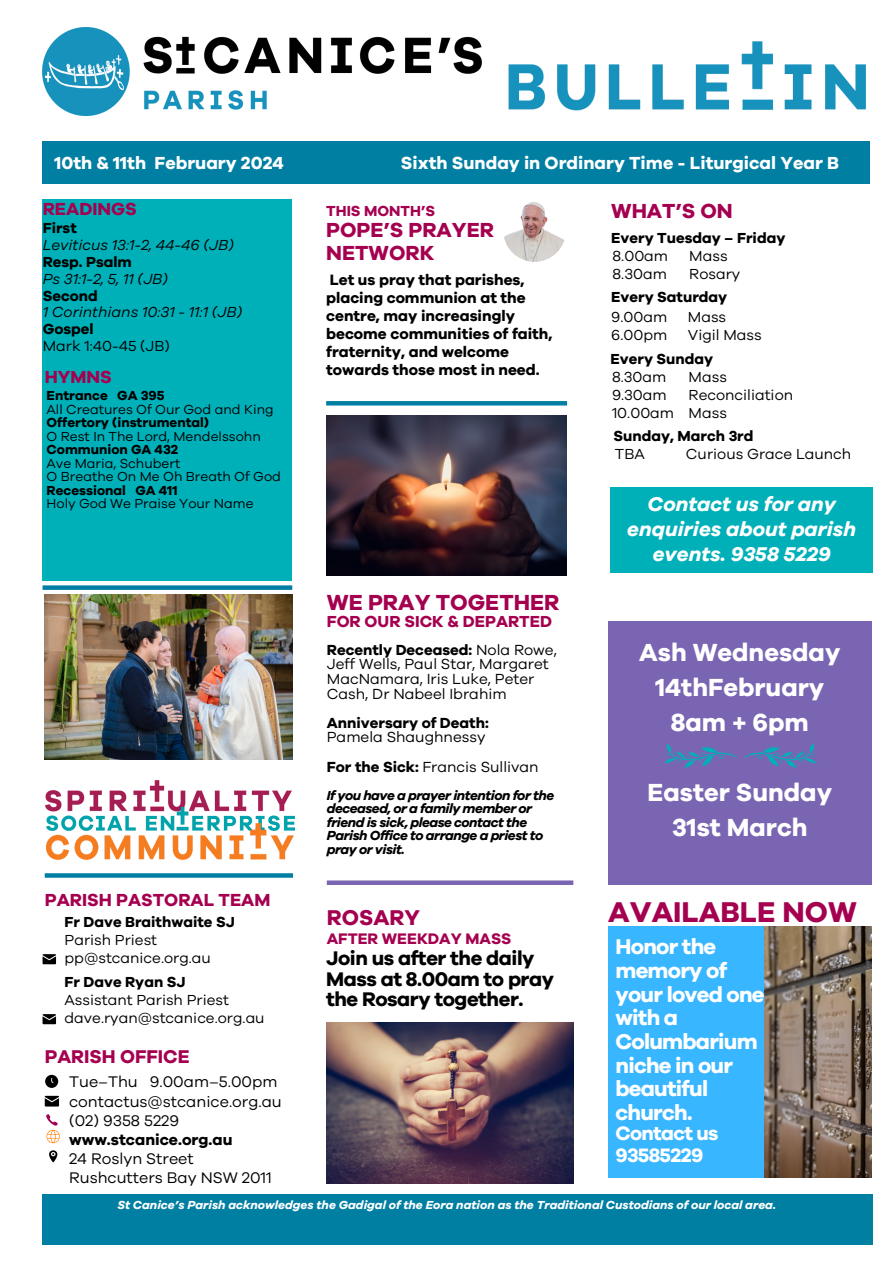
<style>
.page{position:relative;width:893px;height:1264px;background:#fff}
.page>*{position:absolute;margin:0;border:0;box-sizing:border-box;transform-origin:0 0}
.t1{font:700 29.55px "Galano Grotesque";color:#a50050}
.t2{font:700 25.5px/34.8px "Galano Grotesque";color:#fff;text-align:center}
.t3{font:700 22.5px "Galano Grotesque";color:#a50050}
.t4{font:700 22.05px/23.7px "Galano Grotesque";letter-spacing:-.035em;color:#fff}
.t5{font:700 22.05px "Galano Grotesque";color:#a50050}
.t6{font:700 21px/22.5px "Galano Grotesque";color:#a50050}
.t7{font:italic 700 20.55px/24.8px "Galano Grotesque";color:#fff;text-align:center}
.t8{font:700 20.25px/20.2px "Galano Grotesque";letter-spacing:-.02em;color:#000}
.t9{font:700 20.1px/21.3px "Galano Grotesque";letter-spacing:-.035em;color:#fff}
.t10{font:700 19.05px "Galano Grotesque";color:#a50050}
.t11{font:700 18px "Galano Grotesque";color:#fff}
.t12{font:700 18px "Galano Grotesque";color:#a50050}
.t13{font:700 16.5px "Galano Grotesque";color:#a50050}
.t14{font:15.9px "Galano Grotesque";color:#000}
.t15{font:700 15.9px "Galano Grotesque";color:#000}
.t16{font:700 15.75px "Galano Grotesque";color:#a50050}
.t17{font:700 15.45px/18px "Galano Grotesque";color:#000}
.t18{font:15px/14.7px "Galano Grotesque";color:#000}
.t19{font:700 15px "Galano Grotesque";color:#000}
.t20{font:italic 15px "Galano Grotesque";color:#000}
.t21{font:700 15px "Galano Grotesque";color:#a50050}
.t22{font:13.5px/13.5px "Galano Grotesque";color:#000}
.t23{font:italic 700 13.5px/13.5px "Galano Grotesque";letter-spacing:-.035em;color:#000}
.t24{font:700 13.5px "Galano Grotesque";color:#000}
.t25{font:italic 700 12px "Galano Grotesque";color:#fff}
.s1{font-weight:700}
</style>
<div class="page">
<img style="left:43px;top:27px;width:438px;height:88px">
<img style="left:508px;top:42px;width:357px;height:69px">
<div style="left:43px;top:1193px;width:829px;height:51px;background:#007fa3"></div>
<div style="left:43px;top:142px;width:826px;height:42px;background:#007fa3"></div>
<div style="left:43px;top:585px;width:249px;height:5px;background:#007fa3"></div>
<hr style="left:326px;top:401px;width:241px;height:4px;background:#007fa3">
<img style="left:327px;top:415px;width:239px;height:160px">
<svg style="left:45px;top:1095px;width:14px;height:11px"></svg>
<svg style="left:49px;top:1150px;width:8px;height:12px"></svg>
<svg style="left:46px;top:1114px;width:14px;height:28px"></svg>
<svg style="left:45px;top:1074px;width:13px;height:13px"></svg>
<svg style="left:43px;top:954px;width:13px;height:10px"></svg>
<svg style="left:43px;top:1014px;width:13px;height:10px"></svg>
<img style="left:45px;top:780px;width:250px;height:57px">
<img style="left:46px;top:807px;width:248px;height:24px">
<img style="left:46px;top:823px;width:247px;height:36px">
<div style="left:608px;top:621px;width:263px;height:264px;background:#7965b2"></div>
<img style="left:503px;top:199px;width:63px;height:63px;border-radius:50%">
<div style="left:327px;top:880px;width:246px;height:5px;background:#7965b2"></div>
<svg style="left:45px;top:873px;width:248px;height:4px"></svg>
<div style="left:608px;top:926px;width:263px;height:251px;background:#38b6ff"></div>
<img style="left:764px;top:926px;width:107px;height:251px">
<svg style="left:664px;top:744px;width:73px;height:23px"></svg>
<svg style="left:743px;top:744px;width:73px;height:23px"></svg>
<img style="left:45px;top:594px;width:247px;height:165px">
<div style="left:610px;top:487px;width:262px;height:86px;background:#00b0b9"></div>
<img style="left:326px;top:1022px;width:247px;height:161px">
<div style="left:43px;top:199px;width:249px;height:381px;background:#00b0b9"></div>
<p class="t11" style="left:54px;top:150px;width:231px">10th &amp; 11th February 2024</p>
<p class="t11" style="left:401px;top:150px;width:439px">Sixth Sunday in Ordinary Time - Liturgical Year B</p>
<p class="t12" style="left:43px;top:197px;width:95px">READINGS</p>
<p class="t19" style="left:43px;top:218px;width:36px">First</p>
<p class="t20" style="left:43px;top:235px;width:192px">Leviticus 13:1-2, 44-46 (JB)</p>
<p class="t19" style="left:43px;top:252px;width:91px">Resp. Psalm</p>
<p class="t20" style="left:43px;top:269px;width:127px">Ps 31:1-2, 5, 11 (JB)</p>
<p class="t19" style="left:43px;top:285px;width:56px">Second</p>
<p class="t20" style="left:43px;top:302px;width:201px">1 Corinthians 10:31 - 11:1 (JB)</p>
<p class="t19" style="left:43px;top:319px;width:52px">Gospel</p>
<p class="t18" style="left:43px;top:339px;width:129px">Mark 1:40-45 (JB)</p>
<p class="t24" style="left:47px;top:387px;width:119px">Entrance GA 395</p>
<p class="t22" style="left:47px;top:402px;width:228px">All Creatures Of Our God and King<br><span class="s1">Offertory (instrumental)</span></p>
<p class="t22" style="left:47px;top:429px;width:216px">O Rest In The Lord, Mendelssohn</p>
<p class="t24" style="left:47px;top:441px;width:133px">Communion GA 432</p>
<p class="t22" style="left:47px;top:456px;width:135px">Ave Maria, Schubert</p>
<p class="t22" style="left:47px;top:470px;width:236px">O Breathe On Me Oh Breath Of God</p>
<p class="t24" style="left:47px;top:481px;width:133px">Recessional GA 411</p>
<p class="t22" style="left:47px;top:497px;width:208px">Holy God We Praise Your Name</p>
<p class="t6" style="left:611px;top:200px;width:123px">WHAT’S ON</p>
<p class="t19" style="left:611px;top:228px;width:176px">Every Tuesday – Friday</p>
<p class="t18" style="left:612px;top:248px;width:57px">8.00am</p>
<p class="t18" style="left:612px;top:266px;width:56px">8.30am</p>
<p class="t21" style="left:326px;top:201px;width:110px">THIS MONTH’S</p>
<p class="t6" style="left:326px;top:219px;width:169px">POPE’S PRAYER<br>NETWORK</p>
<h5 class="t18" style="left:689px;top:248px;width:40px">Mass</h5>
<p class="t18" style="left:689px;top:266px;width:53px">Rosary</p>
<p class="t19" style="left:611px;top:287px;width:117px">Every Saturday</p>
<p class="t18" style="left:611px;top:310px;width:57px">9.00am</p>
<p class="t18" style="left:611px;top:328px;width:58px">6.00pm</p>
<p class="t17" style="left:326px;top:271px;width:228px">Let us pray that parishes, placing communion at the centre, may increasingly become communities of faith, fraternity, and welcome towards those most in need.</p>
<p class="t18" style="left:687px;top:310px;width:40px">Mass</p>
<p class="t18" style="left:687px;top:328px;width:75px">Vigil Mass</p>
<p class="t19" style="left:610px;top:349px;width:104px">Every Sunday</p>
<p class="t18" style="left:612px;top:369px;width:56px">8.30am</p>
<h5 class="t18" style="left:612px;top:387px;width:56px">9.30am</h5>
<p class="t18" style="left:612px;top:405px;width:64px">10.00am</p>
<h4 class="t12" style="left:45px;top:365px;width:69px">HYMNS</h4>
<p class="t18" style="left:688px;top:369px;width:40px">Mass</p>
<p class="t18" style="left:688px;top:387px;width:106px">Reconciliation</p>
<p class="t18" style="left:688px;top:405px;width:40px">Mass</p>
<p class="t19" style="left:613px;top:426px;width:141px">Sunday, March 3rd</p>
<p class="t18" style="left:615px;top:447px;width:31px">TBA</p>
<p class="t18" style="left:686px;top:447px;width:167px">Curious Grace Launch</p>
<p class="t7" style="left:627px;top:492px;width:230px">Contact us for any enquiries about parish events. 9358 5229</p>
<p class="t12" style="left:45px;top:887px;width:227px">PARISH PASTORAL TEAM</p>
<p class="t19" style="left:65px;top:911px;width:172px">Fr Dave Braithwaite SJ</p>
<p class="t18" style="left:65px;top:932px;width:94px">Parish Priest</p>
<p class="t18" style="left:65px;top:950px;width:148px">pp@stcanice.org.au</p>
<p class="t19" style="left:65px;top:972px;width:122px">Fr Dave Ryan SJ</p>
<h5 class="t18" style="left:65px;top:993px;width:166px">Assistant Parish Priest</h5>
<p class="t18" style="left:65px;top:1011px;width:201px">dave.ryan@stcanice.org.au</p>
<p class="t10" style="left:45px;top:1043px;width:146px">PARISH OFFICE</p>
<h6 class="t14" style="left:69px;top:1071px;width:210px">Tue–Thu 9.00am–5.00pm</h6>
<h6 class="t14" style="left:69px;top:1090px;width:214px">contactus@stcanice.org.au</h6>
<h5 class="t14" style="left:69px;top:1109px;width:111px">(02) 9358 5229</h5>
<p class="t15" style="left:69px;top:1128px;width:165px">www.stcanice.org.au</p>
<p class="t14" style="left:69px;top:1147px;width:126px">24 Roslyn Street</p>
<p class="t14" style="left:69px;top:1167px;width:204px">Rushcutters Bay NSW 2011</p>
<p class="t3" style="left:327px;top:587px;width:234px">WE PRAY TOGETHER</p>
<p class="t13" style="left:327px;top:610px;width:227px">FOR OUR SICK &amp; DEPARTED</p>
<p class="t18" style="left:327px;top:642px;width:231px"><span class="s1">Recently Deceased:</span> Nola Rowe,<br>Jeff Wells, Paul Star, Margaret<br>MacNamara, Iris Luke, Peter<br>Cash, Dr Nabeel Ibrahim</p>
<p class="t19" style="left:327px;top:712px;width:163px">Anniversary of Death:</p>
<p class="t18" style="left:327px;top:730px;width:160px">Pamela Shaughnessy</p>
<p class="t18" style="left:327px;top:759px;width:213px"><span class="s1">For the Sick:</span> Francis Sullivan</p>
<p class="t23" style="left:327px;top:788px;width:229px">If you have a prayer intention for the deceased, or a family member or friend is sick, please contact the<br>Parish Office to arrange a priest to pray or visit.</p>
<p class="t5" style="left:327px;top:902px;width:95px">ROSARY</p>
<h3 class="t16" style="left:327px;top:928px;width:186px">AFTER WEEKDAY MASS</h3>
<p class="t8" style="left:326px;top:948px;width:229px">Join us after the daily<br>Mass at 8.00am to pray the Rosary together.</p>
<h2 class="t2" style="left:639px;top:635px;width:203px">Ash Wednesday<br>14thFebruary<br>8am + 6pm</h2>
<h2 class="t2" style="left:647px;top:775px;width:186px">Easter Sunday<br>31st March</h2>
<p class="t1" style="left:608px;top:892px;width:250px">AVAILABLE NOW</p>
<p class="t4" style="left:615px;top:935px;width:150px">Honor the memory of your loved one with a<br>Columbarium niche in our beautiful church.</p>
<p class="t9" style="left:615px;top:1122px;width:104px">Contact us<br>93585229</p>
<h5 class="t25" style="left:117px;top:1196px;width:660px">St Canice’s Parish acknowledges the Gadigal of the Eora nation as the Traditional Custodians of our local area.</h5>
</div>
